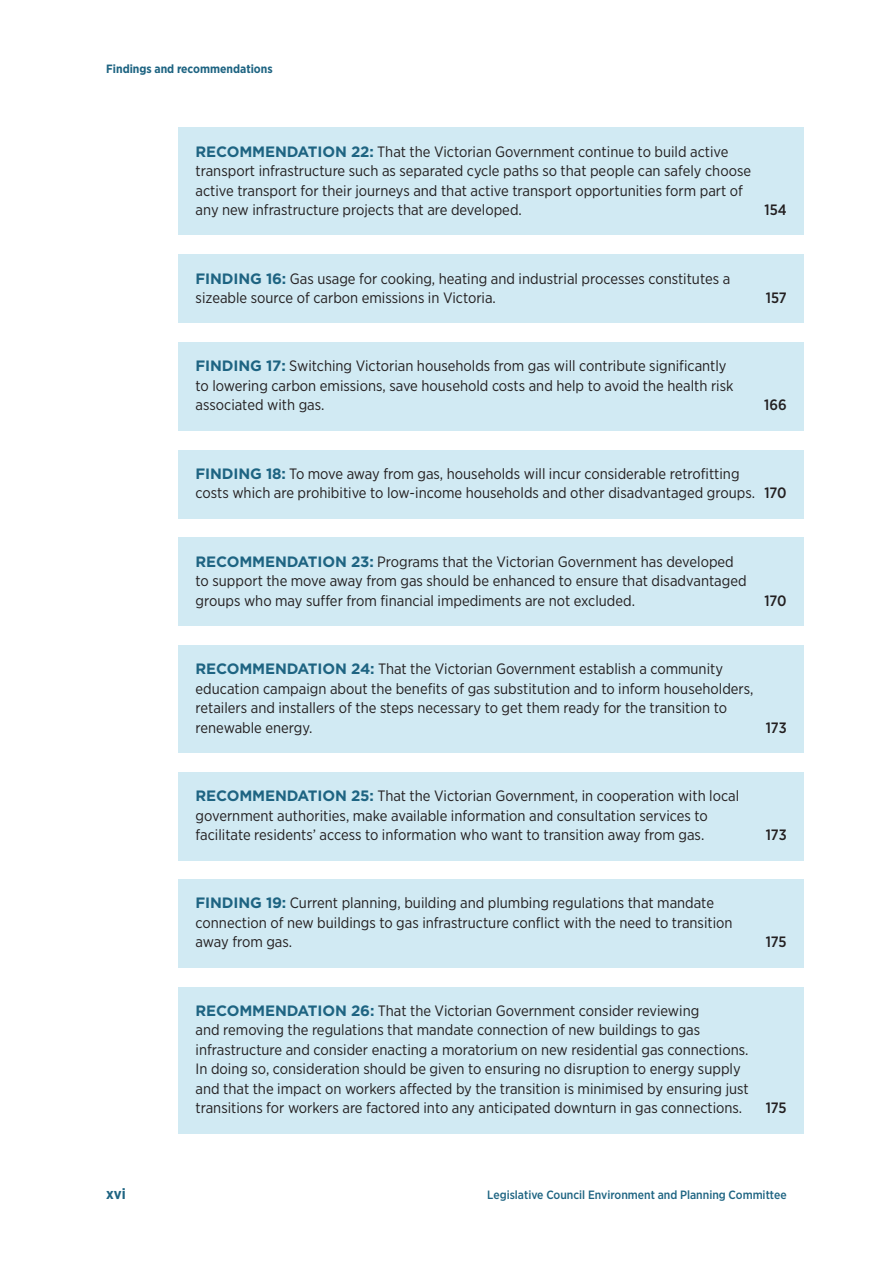
<style>
.page{position:relative;width:893px;height:1263px;background:#fff}
.page>*{position:absolute;margin:0;border:0;box-sizing:border-box;transform-origin:0 0}
.t1{font:15px/19.5px "Gotham Narrow";color:#231f20}
.t2{font:500 15px "Gotham Narrow";color:#231f20}
.t3{font:700 15px "Gotham Narrow";color:#1e6482}
.t4{font:500 12px "Gotham Narrow";color:#1e6482}
.t5{font:700 12px "Gotham Narrow";color:#1e6482}
.s1{font-family:"Gotham";font-weight:700;color:#1e6482}
.s2{font-weight:500}
</style>
<div class="page">
<div style="left:179px;top:128px;width:625px;height:107px;background:#d1eaf3"></div>
<div style="left:179px;top:254px;width:625px;height:69px;background:#d1eaf3"></div>
<div style="left:179px;top:342px;width:625px;height:88px;background:#d1eaf3"></div>
<div style="left:179px;top:450px;width:625px;height:68px;background:#d1eaf3"></div>
<div style="left:179px;top:538px;width:625px;height:88px;background:#d1eaf3"></div>
<div style="left:179px;top:645px;width:625px;height:108px;background:#d1eaf3"></div>
<div style="left:179px;top:772px;width:625px;height:88px;background:#d1eaf3"></div>
<div style="left:179px;top:879px;width:625px;height:88px;background:#d1eaf3"></div>
<div style="left:179px;top:987px;width:625px;height:146px;background:#d1eaf3"></div>
<p class="t5" style="left:106px;top:61px;width:168px">Findings and recommendations</p>
<p class="t1" style="left:196px;top:141px;width:557px"><span class="s1">RECOMMENDATION 22:</span> That the Victorian Government continue to build active transport infrastructure such as separated cycle paths so that people can safely choose active transport for their journeys and that active transport opportunities form part of any new infrastructure projects that are developed.</p>
<p class="t2" style="left:764px;top:200px;width:24px">154</p>
<p class="t1" style="left:196px;top:268px;width:536px"><span class="s1">FINDING 16:</span> Gas usage for cooking, heating and industrial processes constitutes a sizeable source of carbon emissions in Victoria.</p>
<p class="t2" style="left:766px;top:288px;width:22px">157</p>
<p class="t1" style="left:196px;top:356px;width:539px"><span class="s1">FINDING 17:</span> Switching Victorian households from gas will contribute significantly to lowering carbon emissions, save household costs and help to avoid the health risk associated with gas.</p>
<p class="t2" style="left:764px;top:396px;width:24px">166</p>
<p class="t1" style="left:196px;top:463px;width:593px"><span class="s1">FINDING 18:</span> To move away from gas, households will incur considerable retrofitting<br>costs which are prohibitive to low‑income households and other disadvantaged groups. <span class="s2">170</span></p>
<p class="t1" style="left:196px;top:551px;width:552px"><span class="s1">RECOMMENDATION 23:</span> Programs that the Victorian Government has developed to support the move away from gas should be enhanced to ensure that disadvantaged groups who may suffer from financial impediments are not excluded.</p>
<p class="t2" style="left:764px;top:591px;width:24px">170</p>
<p class="t1" style="left:196px;top:659px;width:559px"><span class="s1">RECOMMENDATION 24:</span> That the Victorian Government establish a community education campaign about the benefits of gas substitution and to inform householders, retailers and installers of the steps necessary to get them ready for the transition to renewable energy.</p>
<p class="t2" style="left:766px;top:718px;width:22px">173</p>
<p class="t1" style="left:196px;top:786px;width:545px"><span class="s1">RECOMMENDATION 25:</span> That the Victorian Government, in cooperation with local government authorities, make available information and consultation services to facilitate residents’ access to information who want to transition away from gas.</p>
<p class="t1" style="left:196px;top:893px;width:538px"><span class="s1">FINDING 19:</span> Current planning, building and plumbing regulations that mandate connection of new buildings to gas infrastructure conflict with the need to transition away from gas.</p>
<p class="t2" style="left:766px;top:825px;width:22px">173</p>
<p class="t2" style="left:766px;top:933px;width:22px">175</p>
<p class="t1" style="left:196px;top:1000px;width:555px"><span class="s1">RECOMMENDATION 26:</span> That the Victorian Government consider reviewing<br>and removing the regulations that mandate connection of new buildings to gas infrastructure and consider enacting a moratorium on new residential gas connections.<br>In doing so, consideration should be given to ensuring no disruption to energy supply and that the impact on workers affected by the transition is minimised by ensuring just transitions for workers are factored into any anticipated downturn in gas connections.</p>
<p class="t2" style="left:766px;top:1098px;width:22px">175</p>
<p class="t3" style="left:106px;top:1184px;width:21px">xvi</p>
<p class="t4" style="left:487px;top:1187px;width:301px">Legislative Council Environment and Planning Committee</p>
</div>
